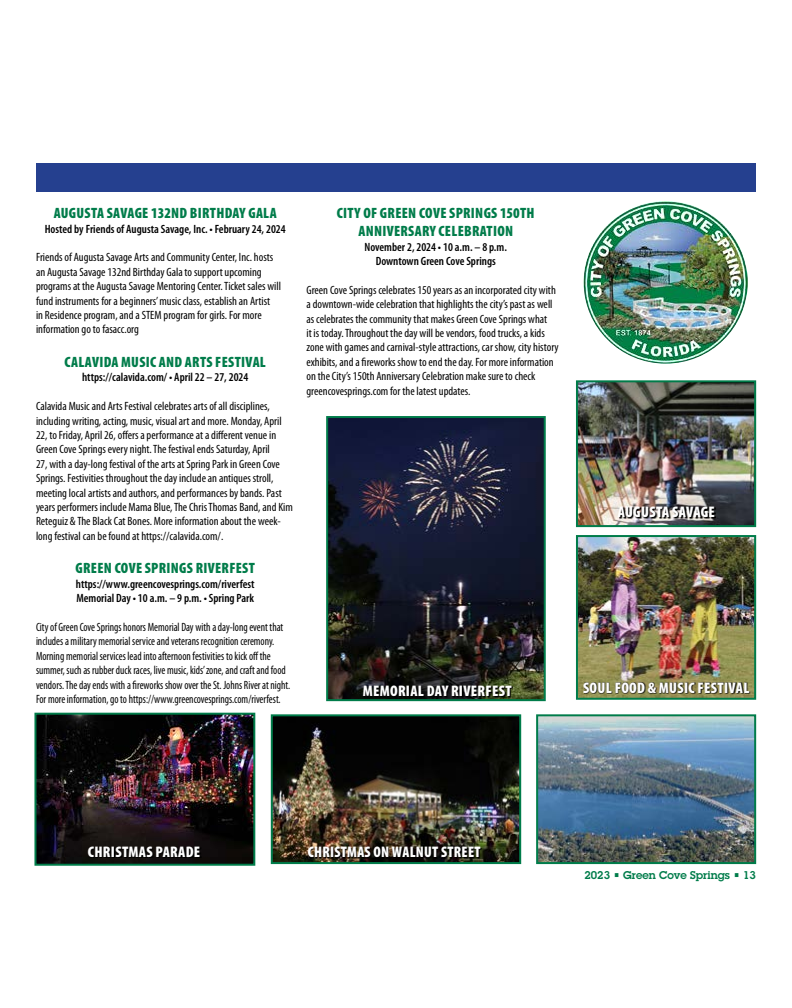
<style>
.page{position:relative;width:792px;height:1008px;background:#fff}
.page>*{position:absolute;margin:0;border:0;box-sizing:border-box;transform-origin:0 0}
.t1{font:900 condensed 15.4px "Myriad Pro";letter-spacing:.02em;color:#fff}
.t2{font:900 condensed 15px/18px "Myriad Pro";letter-spacing:.02em;color:#007c4a;text-align:center}
.t3{font:condensed 12px/14.4px "Myriad Pro";color:#000}
.t4{font:condensed 12px/14.4px "Myriad Pro";color:#000;scale:.9 1}
.t5{font:600 condensed 12px/14.4px "Myriad Pro";color:#000}
.t6{font:600 11px "Lubalin Graph Std";color:#007c4a}
</style>
<div class="page">
<img style="left:539px;top:717px;width:214px;height:144px">
<div style="left:536px;top:714px;width:220px;height:150px;border:2px solid #007c4a"></div>
<img style="left:274px;top:717px;width:244px;height:144px">
<div style="left:271px;top:714px;width:250px;height:150px;border:2px solid #007c4a"></div>
<svg style="left:309px;top:848px;width:173px;height:11px;background:#15110a"></svg>
<img style="left:584px;top:201px;width:164px;height:163px">
<img style="left:37px;top:716px;width:215px;height:147px">
<div style="left:34px;top:713px;width:221px;height:153px;border:2px solid #007c4a"></div>
<svg style="left:89px;top:846px;width:113px;height:12px"></svg>
<img style="left:579px;top:383px;width:174px;height:141px">
<div style="left:576px;top:380px;width:180px;height:147px;border:2px solid #007c4a"></div>
<svg style="left:619px;top:507px;width:97px;height:13px"></svg>
<img style="left:329px;top:419px;width:214px;height:279px">
<div style="left:326px;top:416px;width:220px;height:285px;border:2px solid #007c4a"></div>
<svg style="left:364px;top:685px;width:149px;height:13px;background:#0f110b"></svg>
<img style="left:579px;top:538px;width:174px;height:159px">
<div style="left:576px;top:535px;width:180px;height:165px;border:2px solid #007c4a"></div>
<svg style="left:584px;top:682px;width:167px;height:13px;background:#4e4c2c"></svg>
<div style="left:36px;top:164px;width:720px;height:28px;background:#25408f"></div>
<p class="t2" style="left:54px;top:204px;width:224px">AUGUSTA SAVAGE 132ND BIRTHDAY GALA</p>
<p class="t5" style="left:45px;top:221px;width:242px">Hosted by Friends of Augusta Savage, Inc. • February 24, 2024</p>
<p class="t3" style="left:36px;top:250px;width:246px">Friends of Augusta Savage Arts and Community Center, Inc. hosts an Augusta Savage 132nd Birthday Gala to support upcoming programs at the Augusta Savage Mentoring Center. Ticket sales will fund instruments for a beginners’ music class, establish an Artist<br>in Residence program, and a STEM program for girls. For more information go to fasacc.org</p>
<p class="t2" style="left:65px;top:353px;width:203px">CALAVIDA MUSIC AND ARTS FESTIVAL</p>
<p class="t5" style="left:82px;top:370px;width:168px">https://calavida.com/ • April 22 – 27, 2024</p>
<p class="t3" style="left:36px;top:399px;width:258px">Calavida Music and Arts Festival celebrates arts of all disciplines, including writing, acting, music, visual art and more. Monday, April 22, to Friday, April 26, offers a performance at a different venue in Green Cove Springs every night. The festival ends Saturday, April<br>27, with a day-long festival of the arts at Spring Park in Green Cove Springs. Festivities throughout the day include an antiques stroll, meeting local artists and authors, and performances by bands. Past years performers include Mama Blue, The Chris Thomas Band, and Kim Reteguiz &amp; The Black Cat Bones. More information about the week&shy;long festival can be found at https://calavida.com/.</p>
<p class="t2" style="left:76px;top:559px;width:181px">GREEN COVE SPRINGS RIVERFEST</p>
<p class="t5" style="left:76px;top:576px;width:180px">https://www.greencovesprings.com/riverfest<br>Memorial Day • 10 a.m. – 9 p.m. • Spring Park</p>
<p class="t4" style="left:36px;top:620px;width:284px">City of Green Cove Springs honors Memorial Day with a day-long event that includes a military memorial service and veterans recognition ceremony.<br>Morning memorial services lead into afternoon festivities to kick off the summer, such as rubber duck races, live music, kids’ zone, and craft and food vendors. The day ends with a fireworks show over the St. Johns River at night.<br>For more information, go to https://www.greencovesprings.com/riverfest.</p>
<p class="t2" style="left:337px;top:204px;width:199px">CITY OF GREEN COVE SPRINGS 150TH<br>ANNIVERSARY CELEBRATION</p>
<p class="t5" style="left:365px;top:239px;width:144px;text-align:center">November 2, 2024 • 10 a.m. – 8 p.m.<br>Downtown Green Cove Springs</p>
<p class="t3" style="left:306px;top:283px;width:254px">Green Cove Springs celebrates 150 years as an incorporated city with a downtown-wide celebration that highlights the city’s past as well as celebrates the community that makes Green Cove Springs what<br>it is today. Throughout the day will be vendors, food trucks, a kids zone with games and carnival-style attractions, car show, city history exhibits, and a fireworks show to end the day. For more information on the City’s 150th Anniversary Celebration make sure to check greencovesprings.com for the latest updates.</p>
<p class="t1" style="left:618px;top:502px;width:99px">AUGUSTA SAVAGE</p>
<p class="t1" style="left:363px;top:681px;width:151px">MEMORIAL DAY RIVERFEST</p>
<p class="t1" style="left:583px;top:678px;width:168px">SOUL FOOD &amp; MUSIC FESTIVAL</p>
<p class="t1" style="left:88px;top:842px;width:114px">CHRISTMAS PARADE</p>
<p class="t1" style="left:308px;top:842px;width:174px">CHRISTMAS ON WALNUT STREET</p>
<p class="t6" style="left:585px;top:868px;width:173px">2023 • Green Cove Springs • 13</p>
</div>
